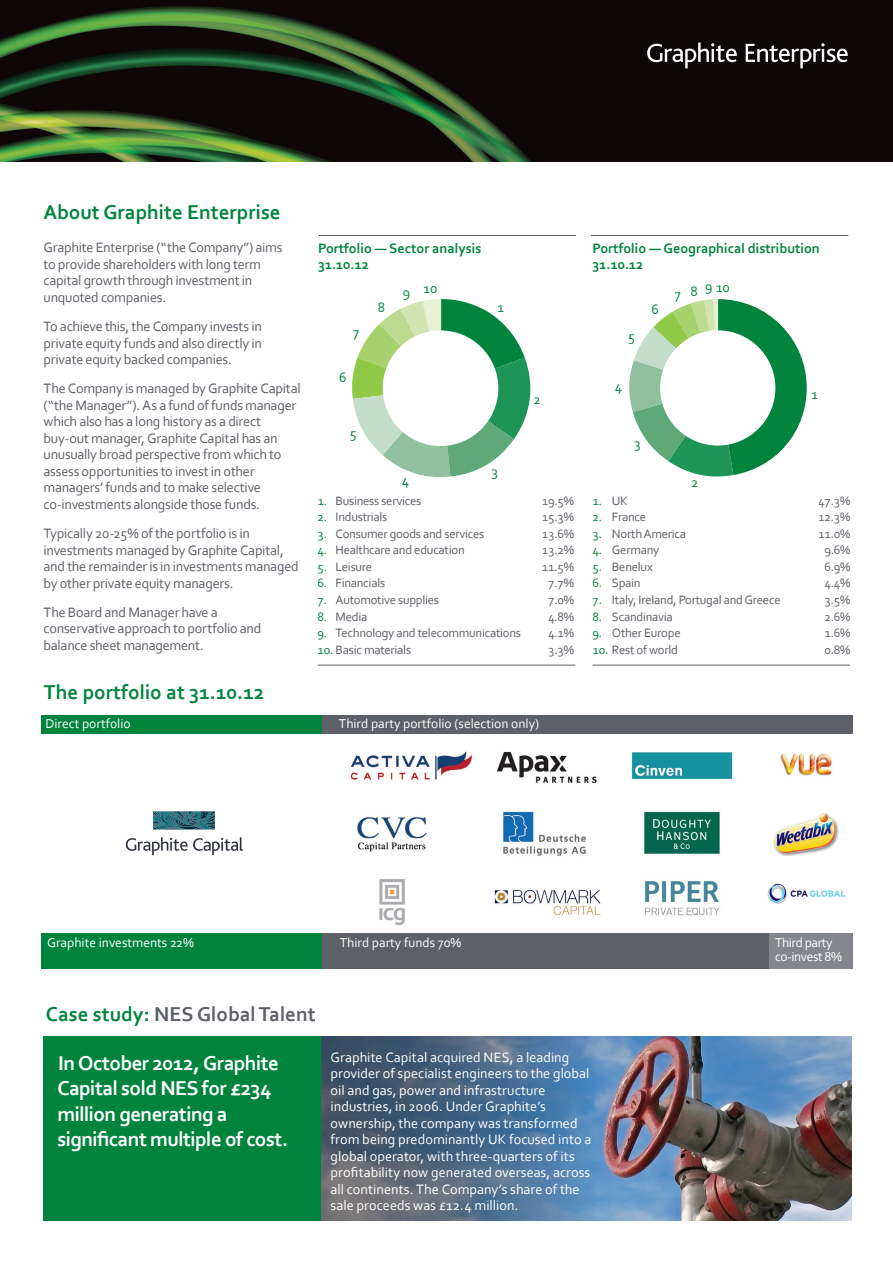
<style>
.page{position:relative;width:893px;height:1263px;background:#fff}
.page>*{position:absolute;margin:0;border:0;box-sizing:border-box;transform-origin:0 0}
.Pullout_Quotes{font:700 21px/25.5px "Corbel";letter-spacing:-.025em;color:#fff}
.Pullout_Quotes-2{font:700 21px "Corbel";color:#00843d}
.Pullout_Quotes-3{font:700 21px "Corbel";color:#5d6067}
.Intro_Copy_White{font:14.25px/16.5px "Corbel";letter-spacing:-.02em;color:#5d6067}
.Intro_Copy_White-2{font:14.25px/16.5px "Corbel";color:#fff}
.Body_Title{font:700 14.25px "Corbel";color:#00843d}
.t1{font:14.25px "Corbel";color:#00843d}
.t2{font:13.5px "Corbel";color:#fff}
.t3{font:13.5px/13.5px "Corbel";letter-spacing:-.03em;color:#fff}
.Diagram_Key_Align_to{font:12.75px "Corbel";letter-spacing:-.02em;color:#5d6067}
.Diagram_Key_Align_to-2{font:12.75px "Corbel";color:#00843d}
.s1{color:#00843d}
.s2{color:#5d6067}
</style>
<div class="page">
<svg style="left:629px;top:299px;width:178px;height:178px"></svg>
<div style="left:660px;top:330px;width:115px;height:116px;background:#fff;border-radius:50%"></div>
<svg style="left:352px;top:299px;width:179px;height:178px"></svg>
<div style="left:383px;top:330px;width:115px;height:116px;background:#fff;border-radius:50%"></div>
<img style="left:0;top:0;width:893px;height:162px">
<img style="left:350px;top:751px;width:418px;height:175px">
<div style="left:41px;top:715px;width:281px;height:19px;background:#00843d"></div>
<div style="left:322px;top:715px;width:530px;height:19px;background:#5d6067"></div>
<div style="left:41px;top:933px;width:281px;height:36px;background:#00843d"></div>
<div style="left:322px;top:933px;width:530px;height:36px;background:#5d6067"></div>
<div style="left:769px;top:933px;width:83px;height:36px;background:#83868c"></div>
<svg style="left:647px;top:43px;width:90px;height:25px"></svg>
<svg style="left:746px;top:43px;width:102px;height:25px"></svg>
<hr style="left:319px;top:235px;width:257px;height:1px;background:#5d6067">
<hr style="left:591px;top:235px;width:257px;height:1px;background:#5d6067">
<hr style="left:592px;top:665px;width:258px;height:1px;background:#5d6067">
<hr style="left:318px;top:665px;width:257px;height:1px;background:#5d6067">
<img style="left:699px;top:1036px;width:153px;height:184px">
<img style="left:320px;top:1036px;width:379px;height:184px">
<div style="left:43px;top:1036px;width:277px;height:184px;background:#00843d"></div>
<svg style="left:153px;top:811px;width:62px;height:19px"></svg>
<svg style="left:126px;top:837px;width:117px;height:18px"></svg>
<img style="left:780px;top:753px;width:52px;height:23px">
<img style="left:773px;top:813px;width:66px;height:43px">
<img style="left:768px;top:883px;width:78px;height:20px">
<p class="Pullout_Quotes-2" style="left:43px;top:199px;width:239px">About Graphite Enterprise</p>
<p class="Intro_Copy_White" style="left:44px;top:239px;width:240px">Graphite Enterprise (“the Company”) aims to provide shareholders with long term capital growth through investment in unquoted companies.</p>
<p class="Intro_Copy_White" style="left:44px;top:318px;width:220px;text-align:justify">To achieve this, the Company invests in private equity funds and also directly in private equity backed companies.</p>
<p class="Intro_Copy_White" style="left:44px;top:380px;width:259px">The Company is managed by Graphite Capital (“the Manager”). As a fund of funds manager which also has a long history as a direct buy-out manager, Graphite Capital has an unusually broad perspective from which to assess opportunities to invest in other managers’ funds and to make selective co-investments alongside those funds.</p>
<p class="Intro_Copy_White" style="left:44px;top:525px;width:257px">Typically 20-25% of the portfolio is in investments managed by Graphite Capital, and the remainder is in investments managed by other private equity managers.</p>
<p class="Intro_Copy_White" style="left:44px;top:604px;width:219px">The Board and Manager have a conservative approach to portfolio and balance sheet management.</p>
<p class="Pullout_Quotes-2" style="left:44px;top:679px;width:222px">The portfolio at 31.10.12</p>
<p class="Body_Title" style="left:318px;top:239px;width:165px">Portfolio — Sector analysis</p>
<p class="Body_Title" style="left:318px;top:255px;width:52px">31.10.12</p>
<p class="t1" style="left:353px;top:324px;width:8px">7</p>
<p class="t1" style="left:339px;top:369px;width:9px">6</p>
<p class="t1" style="left:350px;top:424px;width:8px">5</p>
<p class="t1" style="left:378px;top:299px;width:9px">8</p>
<p class="t1" style="left:403px;top:284px;width:9px">9</p>
<p class="t1" style="left:424px;top:280px;width:15px">10</p>
<p class="t1" style="left:402px;top:471px;width:9px">4</p>
<p class="t1" style="left:497px;top:299px;width:8px">1</p>
<p class="t1" style="left:491px;top:463px;width:8px">3</p>
<p class="t1" style="left:534px;top:390px;width:9px">2</p>
<p class="Diagram_Key_Align_to" style="left:317px;top:493px;width:105px"><span class="s1">1.</span> Business services</p>
<p class="Diagram_Key_Align_to" style="left:542px;top:493px;width:34px">19.5%</p>
<p class="Diagram_Key_Align_to" style="left:317px;top:509px;width:71px"><span class="s1">2.</span> Industrials</p>
<p class="Diagram_Key_Align_to" style="left:542px;top:509px;width:34px">15.3%</p>
<p class="Diagram_Key_Align_to" style="left:317px;top:526px;width:168px"><span class="s1">3.</span> Consumer goods and services</p>
<p class="Diagram_Key_Align_to" style="left:542px;top:526px;width:34px">13.6%</p>
<p class="Diagram_Key_Align_to" style="left:317px;top:542px;width:149px"><span class="s1">4.</span> Healthcare and education</p>
<p class="Diagram_Key_Align_to" style="left:542px;top:542px;width:34px">13.2%</p>
<p class="Diagram_Key_Align_to" style="left:317px;top:559px;width:56px"><span class="s1">5.</span> Leisure</p>
<p class="Diagram_Key_Align_to" style="left:542px;top:559px;width:34px">11.5%</p>
<p class="Diagram_Key_Align_to" style="left:317px;top:575px;width:69px"><span class="s1">6.</span> Financials</p>
<p class="Diagram_Key_Align_to" style="left:548px;top:575px;width:27px">7.7%</p>
<p class="Diagram_Key_Align_to" style="left:317px;top:592px;width:123px"><span class="s1">7.</span> Automotive supplies</p>
<p class="Diagram_Key_Align_to" style="left:548px;top:592px;width:27px">7.0%</p>
<p class="Diagram_Key_Align_to" style="left:317px;top:608px;width:51px"><span class="s1">8.</span> Media</p>
<p class="Diagram_Key_Align_to" style="left:548px;top:608px;width:27px">4.8%</p>
<p class="Diagram_Key_Align_to" style="left:317px;top:625px;width:205px"><span class="s1">9.</span> Technology and telecommunications</p>
<p class="Diagram_Key_Align_to" style="left:548px;top:625px;width:27px">4.1%</p>
<p class="Diagram_Key_Align_to" style="left:317px;top:641px;width:95px"><span class="s1">10.</span> Basic materials</p>
<p class="Diagram_Key_Align_to" style="left:548px;top:641px;width:27px">3.3%</p>
<p class="t2" style="left:45px;top:715px;width:87px">Direct portfolio</p>
<p class="t2" style="left:339px;top:715px;width:202px">Third party portfolio (selection only)</p>
<p class="Body_Title" style="left:592px;top:239px;width:229px">Portfolio — Geographical distribution</p>
<p class="Body_Title" style="left:592px;top:255px;width:52px">31.10.12</p>
<p class="t1" style="left:628px;top:327px;width:8px">5</p>
<p class="t1" style="left:615px;top:377px;width:9px">4</p>
<p class="t1" style="left:651px;top:300px;width:9px">6</p>
<p class="t1" style="left:675px;top:285px;width:8px">7</p>
<p class="t1" style="left:690px;top:283px;width:9px">8</p>
<p class="t1" style="left:705px;top:279px;width:26px">9 10</p>
<p class="t1" style="left:634px;top:435px;width:8px">3</p>
<p class="t1" style="left:691px;top:474px;width:9px">2</p>
<p class="t1" style="left:812px;top:385px;width:8px">1</p>
<p class="Diagram_Key_Align_to-2" style="left:592px;top:493px;width:37px">1. <span class="s2">UK</span></p>
<p class="Diagram_Key_Align_to" style="left:818px;top:493px;width:34px">47.3%</p>
<p class="Diagram_Key_Align_to" style="left:592px;top:509px;width:55px"><span class="s1">2.</span> France</p>
<p class="Diagram_Key_Align_to" style="left:818px;top:509px;width:34px">12.3%</p>
<p class="Diagram_Key_Align_to" style="left:592px;top:526px;width:95px"><span class="s1">3.</span> North America</p>
<p class="Diagram_Key_Align_to" style="left:818px;top:526px;width:34px">11.0%</p>
<p class="Diagram_Key_Align_to" style="left:592px;top:542px;width:68px"><span class="s1">4.</span> Germany</p>
<p class="Diagram_Key_Align_to" style="left:825px;top:542px;width:27px">9.6%</p>
<p class="Diagram_Key_Align_to" style="left:592px;top:559px;width:62px"><span class="s1">5.</span> Benelux</p>
<p class="Diagram_Key_Align_to" style="left:825px;top:559px;width:27px">6.9%</p>
<p class="Diagram_Key_Align_to" style="left:592px;top:575px;width:50px"><span class="s1">6.</span> Spain</p>
<p class="Diagram_Key_Align_to" style="left:825px;top:575px;width:27px">4.4%</p>
<p class="Diagram_Key_Align_to" style="left:592px;top:592px;width:190px"><span class="s1">7.</span> Italy, Ireland, Portugal and Greece</p>
<p class="Diagram_Key_Align_to" style="left:825px;top:592px;width:27px">3.5%</p>
<p class="Diagram_Key_Align_to" style="left:592px;top:608px;width:82px"><span class="s1">8.</span> Scandinavia</p>
<p class="Diagram_Key_Align_to" style="left:825px;top:608px;width:27px">2.6%</p>
<p class="Diagram_Key_Align_to" style="left:592px;top:625px;width:90px"><span class="s1">9.</span> Other Europe</p>
<p class="Diagram_Key_Align_to" style="left:825px;top:625px;width:27px">1.6%</p>
<p class="Diagram_Key_Align_to" style="left:592px;top:641px;width:87px"><span class="s1">10.</span> Rest of world</p>
<p class="Diagram_Key_Align_to" style="left:825px;top:641px;width:27px">0.8%</p>
<p class="t2" style="left:47px;top:934px;width:149px">Graphite investments 22%</p>
<p class="t2" style="left:340px;top:934px;width:123px">Third party funds 70%</p>
<p class="t3" style="left:775px;top:936px;width:69px">Third party co-invest 8%</p>
<p class="Pullout_Quotes-3" style="left:46px;top:1001px;width:271px"><span class="s1">Case study:</span> NES Global Talent</p>
<p class="Pullout_Quotes" style="left:57px;top:1049px;width:232px">In October 2012, Graphite<br>Capital sold NES for £234 million generating a significant multiple of cost.</p>
<p class="Intro_Copy_White-2" style="left:331px;top:1048px;width:262px">Graphite Capital acquired NES, a leading provider of specialist engineers to the global oil and gas, power and infrastructure industries, in 2006. Under Graphite’s ownership, the company was transformed from being predominantly UK focused into a global operator, with three-quarters of its profitability now generated overseas, across all continents. The Company’s share of the sale proceeds was £12.4 million.</p>
</div>
